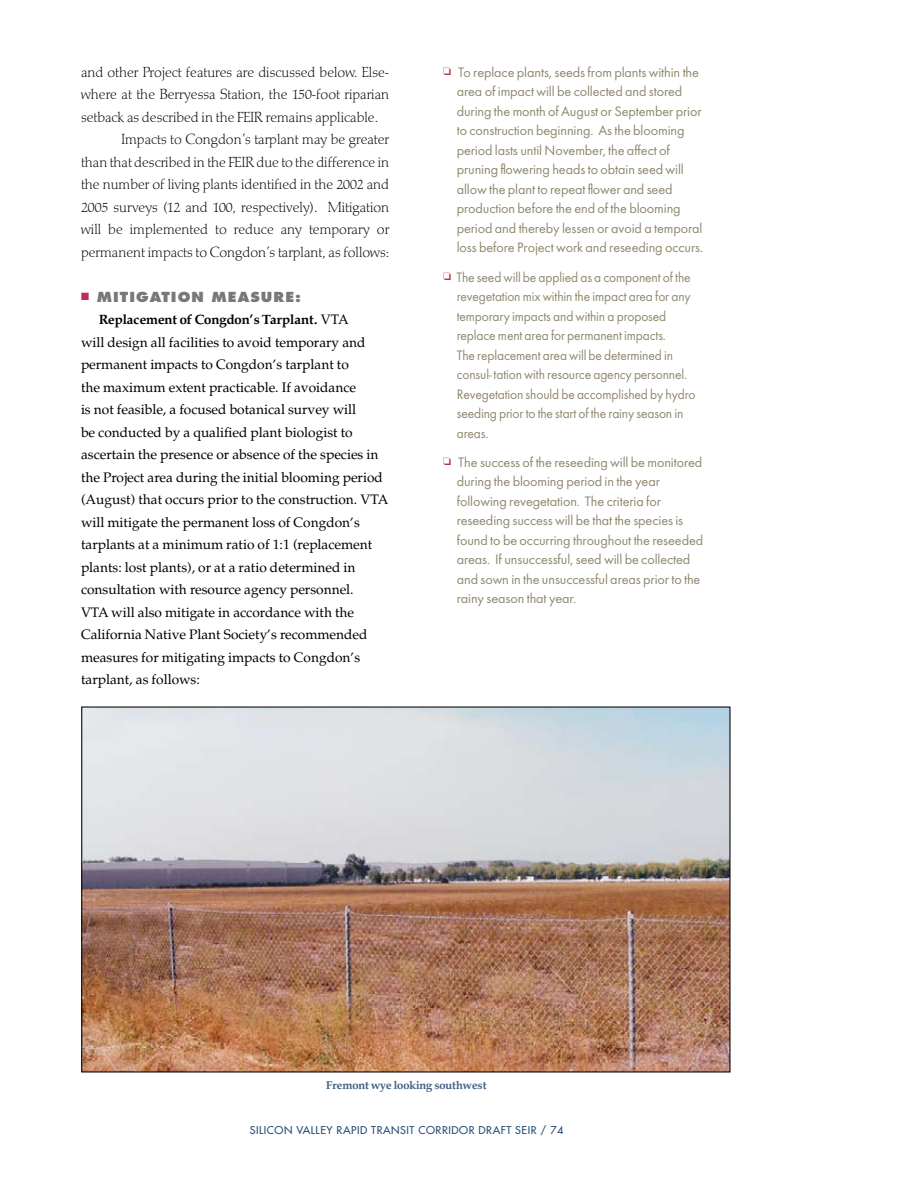
<style>
.page{position:relative;width:918px;height:1188px;background:#fff}
.page>*{position:absolute;margin:0;border:0;box-sizing:border-box;transform-origin:0 0}
.t1{font:15.15px "Palatino Lgt H";color:#000}
.t2{font:14.25px/19.5px "Futura";letter-spacing:-.005em;color:#8f876c}
.t3{font:14.25px/19.5px "Futura";letter-spacing:-.005em;color:#8f876c;scale:.95 1}
.t4{font:13.65px/22.5px "Palatino";color:#000}
.t5{font:13.65px "Palatino Bld";color:#000}
.t6{font:800 13.5px "Futura";color:#76787b;scale:1.05 1}
.t7{font:11.7px "Palatino Bld";letter-spacing:-.005em;color:#406085}
.t8{font:10.5px "Futura";letter-spacing:.05em;color:#264b74}
.s1{color:#be2d56}
.s2{font-family:"Palatino"}
</style>
<div class="page">
<img style="left:83px;top:709px;width:645px;height:362px">
<p class="t1" style="left:81px;top:61px;width:310px">and other Project features are discussed below. Else-</p>
<p class="t1" style="left:81px;top:84px;width:310px">where at the Berryessa Station, the 150-foot riparian</p>
<p class="t1" style="left:81px;top:106px;width:299px">setback as described in the FEIR remains applicable.</p>
<p class="t1" style="left:122px;top:129px;width:269px">Impacts to Congdon’s tarplant may be greater</p>
<p class="t1" style="left:81px;top:151px;width:310px">than that described in the FEIR due to the difference in</p>
<p class="t1" style="left:81px;top:174px;width:310px">the number of living plants identified in the 2002 and</p>
<p class="t1" style="left:81px;top:196px;width:310px">2005 surveys (12 and 100, respectively). Mitigation</p>
<p class="t1" style="left:81px;top:219px;width:310px">will be implemented to reduce any temporary or</p>
<p class="t1" style="left:81px;top:241px;width:310px">permanent impacts to Congdon’s tarplant, as follows:</p>
<p class="t6" style="left:81px;top:288px;width:42px"><span class="s1">■</span> MITIGATION</p>
<p class="t6" style="left:211px;top:288px;width:27px">MEASU</p>
<p class="t6" style="left:274px;top:288px;width:28px">RE:</p>
<p class="t5" style="left:99px;top:310px;width:251px">Replacement of Congdon’s Tarplant. <span class="s2">VTA</span></p>
<p class="t4" style="left:81px;top:331px;width:309px">will design all facilities to avoid temporary and permanent impacts to Congdon’s tarplant to<br>the maximum extent practicable. If avoidance<br>is not feasible, a focused botanical survey will<br>be conducted by a qualified plant biologist to ascertain the presence or absence of the species in the Project area during the initial blooming period (August) that occurs prior to the construction. VTA will mitigate the permanent loss of Congdon’s tarplants at a minimum ratio of 1:1 (replacement plants: lost plants), or at a ratio determined in consultation with resource agency personnel.<br>VTA will also mitigate in accordance with the California Native Plant Society’s recommended measures for mitigating impacts to Congdon’s tarplant, as follows:</p>
<p class="t2" style="left:457px;top:64px;width:248px;text-indent:-14px"><span class="s1">□</span> To replace plants, seeds from plants within the area of impact will be collected and stored during the month of August or September prior to construction beginning. As the blooming period lasts until November, the affect of pruning flowering heads to obtain seed will allow the plant to repeat flower and seed production before the end of the blooming period and thereby lessen or avoid a temporal loss before Project work and reseeding occurs.</p>
<p class="t3" style="left:457px;top:268px;width:253px;text-indent:-14px"><span class="s1">□</span> The seed will be applied as a component of the revegetation mix within the impact area for any temporary impacts and within a proposed replace ment area for permanent impacts.<br>The replacement area will be determined in consul- tation with resource agency personnel.<br>Revegetation should be accomplished by hydro seeding prior to the start of the rainy season in areas.</p>
<p class="t2" style="left:457px;top:454px;width:248px;text-indent:-14px"><span class="s1">□</span> The success of the reseeding will be monitored during the blooming period in the year following revegetation. The criteria for reseeding success will be that the species is found to be occurring throughout the reseeded areas. If unsuccessful, seed will be collected and sown in the unsuccessful areas prior to the rainy season that year.</p>
<p class="t7" style="left:326px;top:1078px;width:162px">Fremont wye looking southwest</p>
<p class="t8" style="left:250px;top:1124px;width:315px">SILICON VALLEY RAPID TRANSIT CORRIDOR DRAFT SEIR / 74</p>
</div>
